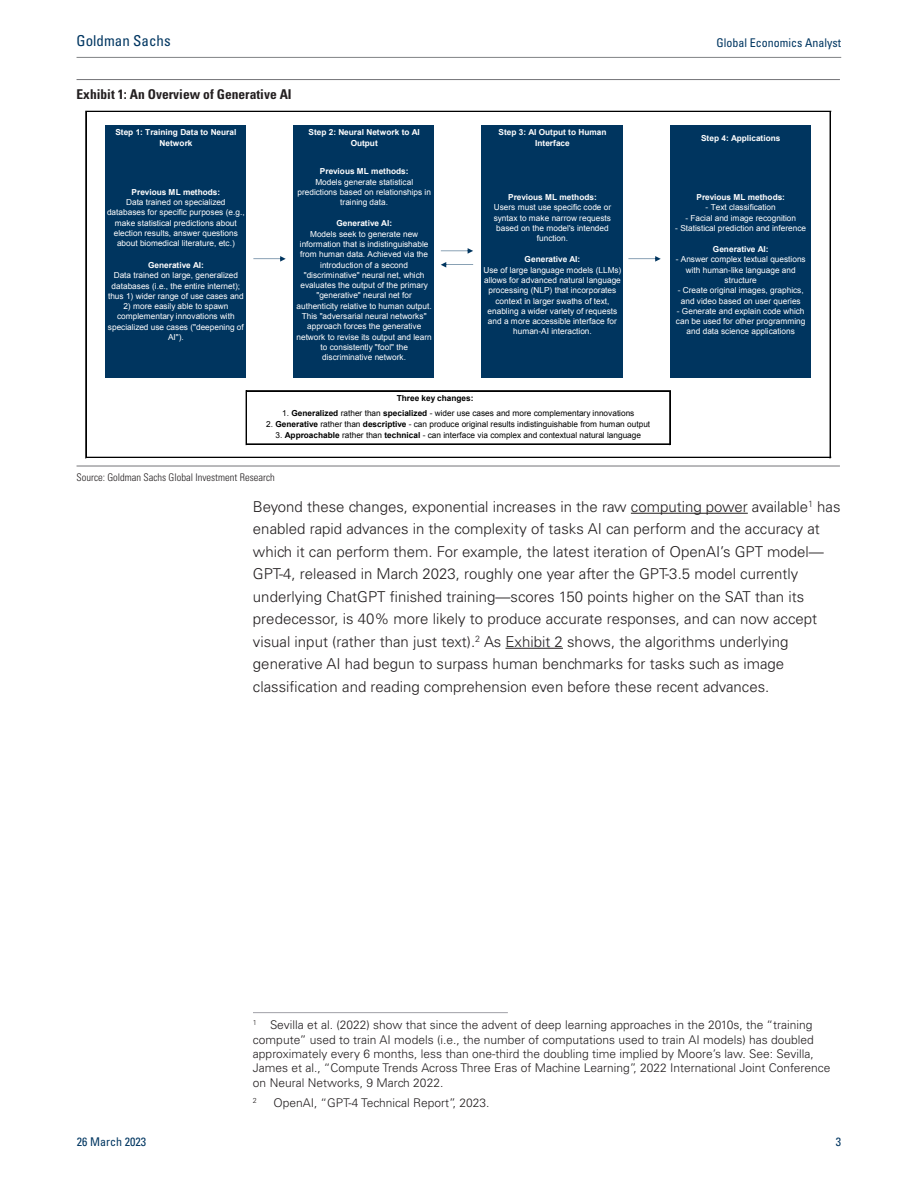
<style>
.page{position:relative;width:918px;height:1188px;background:#fff}
.page>*{position:absolute;margin:0;border:0;box-sizing:border-box;transform-origin:0 0}
.t1{font:300 15px/22.5px "Univers LT Std";color:#231f20}
.t2{font:condensed 15px "Univers LT Std";color:#003661}
.t3{font:700 condensed 13.5px "Univers LT Std";color:#231f20}
.t4{font:300 12px/14.4px "Univers LT Std";color:#231f20}
.t5{font:condensed 12px "Univers LT Std";color:#003661}
.t6{font:300 condensed 10.5px "Univers LT Std";color:#231f20}
.t7{font:8.25px/10.4px "Arial";color:#fff;text-align:center}
.t8{font:8.25px "Arial";color:#000}
.t9{font:700 8.25px/10.8px "Arial";color:#fff;text-align:center}
.t10{font:700 8.25px "Arial";color:#000}
.t11{font:300 7.2px "Univers LT Std";color:#231f20}
.s1{font-weight:700}
</style>
<div class="page">
<hr style="left:631px;top:513px;width:117px;height:1px;background:#231f20">
<hr style="left:505px;top:648px;width:58px;height:1px;background:#231f20">
<hr style="left:253px;top:1012px;width:255px;height:1px;background:#a1a1a7">
<hr style="left:77px;top:79px;width:763px;height:1px;background:#737378">
<div style="left:105px;top:125px;width:142px;height:253px;background:#00355f"></div>
<div style="left:246px;top:125px;width:48px;height:253px;background:#fff"></div>
<div style="left:294px;top:125px;width:141px;height:253px;background:#00355f"></div>
<div style="left:482px;top:125px;width:141px;height:253px;background:#00355f"></div>
<div style="left:670px;top:125px;width:141px;height:253px;background:#00355f"></div>
<hr style="left:86px;top:111px;width:1px;height:347px;background:#000">
<hr style="left:830px;top:112px;width:1px;height:346px;background:#000">
<hr style="left:246px;top:391px;width:1px;height:54px;background:#000">
<hr style="left:669px;top:392px;width:1px;height:53px;background:#000">
<hr style="left:670px;top:392px;width:1px;height:53px;background:#000">
<hr style="left:87px;top:111px;width:744px;height:1px;background:#000">
<hr style="left:247px;top:390px;width:424px;height:1px;background:#000">
<hr style="left:247px;top:391px;width:424px;height:1px;background:#000">
<hr style="left:247px;top:444px;width:424px;height:1px;background:#000">
<hr style="left:87px;top:457px;width:744px;height:1px;background:#000">
<svg style="left:628px;top:256px;width:33px;height:6px"></svg>
<svg style="left:441px;top:248px;width:32px;height:6px"></svg>
<svg style="left:441px;top:262px;width:32px;height:6px"></svg>
<svg style="left:253px;top:256px;width:33px;height:6px"></svg>
<hr style="left:77px;top:466px;width:763px;height:1px;background:#737378">
<hr style="left:77px;top:57px;width:764px;height:1px;background:#808285">
<p class="t2" style="left:77px;top:35px;width:96px">Goldman Sachs</p>
<p class="t5" style="left:717px;top:38px;width:126px">Global Economics Analyst</p>
<p class="t3" style="left:77px;top:90px;width:217px">Exhibit 1: An Overview of Generative AI</p>
<p class="t9" style="left:115px;top:127px;width:122px">Step 1: Training Data to Neural<br>Network</p>
<p class="t9" style="left:309px;top:127px;width:113px">Step 2: Neural Network to AI<br>Output</p>
<p class="t7" style="left:107px;top:187px;width:139px"><span class="s1">Previous ML methods:<br></span>Data trained on specialized databases for specific purposes (e.g., make statistical predictions about election results, answer questions about biomedical literature, etc.)</p>
<p class="t7" style="left:108px;top:260px;width:137px"><span class="s1">Generative AI:<br></span>Data trained on large, generalized databases (i.e., the entire internet); thus 1) wider range of use cases and</p>
<p class="t7" style="left:108px;top:301px;width:137px">2) more easily able to spawn complementary innovations with specialized use cases ("deepening of<br>AI").</p>
<p class="t7" style="left:297px;top:166px;width:135px"><span class="s1">Previous ML methods:<br></span>Models generate statistical predictions based on relationships in training data.</p>
<p class="t7" style="left:296px;top:218px;width:137px"><span class="s1">Generative AI:<br></span>Models seek to generate new information that is indistinguishable from human data. Achieved via the introduction of a second "discriminative" neural net, which evaluates the output of the primary "generative" neural net for authenticity relative to human output.<br>This "adversarial neural networks" approach forces the generative network to revise its output and learn to consistently "fool" the discriminative network.</p>
<p class="t9" style="left:499px;top:127px;width:109px">Step 3: AI Output to Human<br>Interface</p>
<p class="t7" style="left:494px;top:192px;width:119px"><span class="s1">Previous ML methods:<br></span>Users must use specific code or syntax to make narrow requests based on the model's intended function.</p>
<p class="t7" style="left:484px;top:254px;width:139px"><span class="s1">Generative AI:<br></span>Use of large language models (LLMs) allows for advanced natural language processing (NLP) that incorporates context in larger swaths of text, enabling a wider variety of requests and a more accessible interface for human-AI interaction.</p>
<p class="t10" style="left:397px;top:394px;width:78px">Three key changes:</p>
<p class="t8" style="left:282px;top:409px;width:354px">1. <span class="s1">Generalized</span> rather than <span class="s1">specialized</span> - wider use cases and more complementary innovations</p>
<p class="t8" style="left:266px;top:419px;width:385px">2. <span class="s1">Generative</span> rather than <span class="s1">descriptive</span> - can produce original results indistinguishable from human output</p>
<p class="t8" style="left:276px;top:430px;width:367px">3. <span class="s1">Approachable</span> rather than <span class="s1">technical</span> - can interface via complex and contextual natural language</p>
<p class="t6" style="left:77px;top:474px;width:200px">Source: Goldman Sachs Global Investment Research</p>
<p class="t9" style="left:701px;top:132px;width:81px">Step 4: Applications</p>
<p class="t9" style="left:696px;top:192px;width:90px">Previous ML methods:</p>
<p class="t7" style="left:706px;top:202px;width:72px">- Text classification</p>
<p class="t7" style="left:685px;top:213px;width:112px">- Facial and image recognition</p>
<p class="t7" style="left:675px;top:223px;width:132px">- Statistical prediction and inference</p>
<p class="t9" style="left:713px;top:244px;width:57px">Generative AI:</p>
<p class="t7" style="left:676px;top:254px;width:131px">- Answer complex textual questions with human-like language and structure</p>
<p class="t7" style="left:678px;top:285px;width:128px">- Create original images, graphics, and video based on user queries</p>
<p class="t7" style="left:676px;top:306px;width:131px">- Generate and explain code which can be used for other programming and data science applications</p>
<p class="t1" style="left:253px;top:496px;width:589px">Beyond these changes, exponential increases in the raw computing power available<sup>1</sup> has enabled rapid advances in the complexity of tasks AI can perform and the accuracy at which it can perform them. For example, the latest iteration of OpenAI’s GPT model— GPT-4, released in March 2023, roughly one year after the GPT-3.5 model currently underlying ChatGPT finished training—scores 150 points higher on the SAT than its predecessor, is 40% more likely to produce accurate responses, and can now accept visual input (rather than just text).<sup>2</sup> As Exhibit 2 shows, the algorithms underlying generative AI had begun to surpass human benchmarks for tasks such as image classification and reading comprehension even before these recent advances.</p>
<p class="t4" style="left:253px;top:1019px;width:579px"><sup>1</sup> Sevilla et al. (2022) show that since the advent of deep learning approaches in the 2010s, the “training compute” used to train AI models (i.e., the number of computations used to train AI models) has doubled approximately every 6 months, less than one-third the doubling time implied by Moore’s law. See: Sevilla, James et al., “Compute Trends Across Three Eras of Machine Learning”, 2022 International Joint Conference on Neural Networks, 9 March 2022.</p>
<p class="t11" style="left:253px;top:1098px;width:6px">2</p>
<p class="t4" style="left:273px;top:1097px;width:218px">OpenAI, “GPT-4 Technical Report”, 2023.</p>
<p class="t5" style="left:77px;top:1137px;width:71px">26 March 2023</p>
<p class="t5" style="left:836px;top:1137px;width:7px">3</p>
</div>
